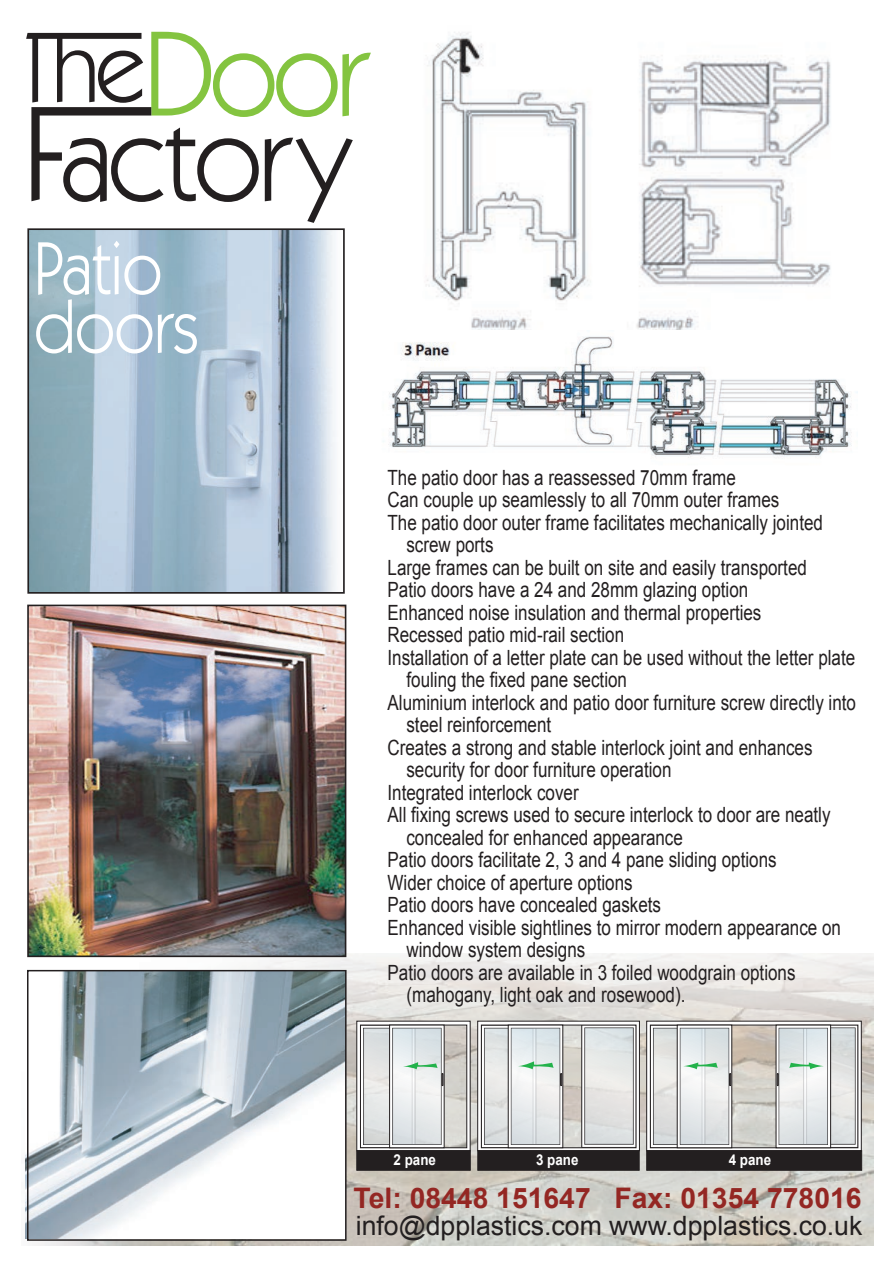
<style>
.page{position:relative;width:893px;height:1263px;background:#fff}
.page>*{position:absolute;margin:0;border:0;box-sizing:border-box;transform-origin:0 0}
.t1{font:75.45px/58.7px "Kabel IT Cby BT";color:#fff;scale:.9 1}
.t2{font:700 28.35px "Arial";color:#942723}
.t3{font:26.7px "Arial";color:#231f20}
.t4{font:21px "Arial";color:#231f20;scale:.81 1}
.t5{font:700 15px "Arial";color:#fff;scale:.89 1}
</style>
<div class="page">
<img style="left:25px;top:954px;width:848px;height:291px">
<img style="left:30px;top:231px;width:306px;height:360px">
<div style="left:27px;top:228px;width:318px;height:366px;border:2px solid #231f20"></div>
<img style="left:26px;top:970px;width:318px;height:268px">
<div style="left:27px;top:970px;width:320px;height:271px;border:2px solid #231f20"></div>
<img style="left:30px;top:608px;width:313px;height:346px">
<div style="left:27px;top:605px;width:319px;height:352px;border:2px solid #231f20"></div>
<img style="left:426px;top:32px;width:405px;height:298px">
<svg style="left:26px;top:32px;width:345px;height:191px"></svg>
<img style="left:383px;top:336px;width:474px;height:122px">
<svg style="left:356px;top:1021px;width:115px;height:130px"></svg>
<div style="left:357px;top:1151px;width:113px;height:19px;background:#231f20"></div>
<div style="left:356px;top:1150px;width:114px;height:20px;border:1px solid #231f20"></div>
<div style="left:478px;top:1151px;width:161px;height:19px;background:#231f20"></div>
<div style="left:647px;top:1151px;width:215px;height:19px;background:#231f20"></div>
<svg style="left:477px;top:1021px;width:163px;height:130px;background:#d2d3d3"></svg>
<svg style="left:646px;top:1021px;width:216px;height:130px"></svg>
<h1 class="t1" style="left:34px;top:237px;width:185px">Patio doors</h1>
<p class="t4" style="left:387px;top:463px;width:432px">The patio door has a reassessed 70mm frame</p>
<p class="t4" style="left:387px;top:486px;width:485px">Can couple up seamlessly to all 70mm outer frames</p>
<p class="t4" style="left:387px;top:508px;width:539px">The patio door outer frame facilitates mechanically jointed</p>
<p class="t4" style="left:406px;top:531px;width:109px">screw ports</p>
<p class="t4" style="left:387px;top:553px;width:519px">Large frames can be built on site and easily transported</p>
<p class="t4" style="left:387px;top:576px;width:447px">Patio doors have a 24 and 28mm glazing option</p>
<p class="t4" style="left:387px;top:598px;width:463px">Enhanced noise insulation and thermal properties</p>
<p class="t4" style="left:387px;top:621px;width:294px">Recessed patio mid-rail section</p>
<p class="t4" style="left:387px;top:643px;width:579px">Installation of a letter plate can be used without the letter plate</p>
<p class="t4" style="left:406px;top:666px;width:274px">fouling the fixed pane section</p>
<p class="t4" style="left:387px;top:688px;width:580px">Aluminium interlock and patio door furniture screw directly into</p>
<p class="t4" style="left:406px;top:711px;width:180px">steel reinforcement</p>
<p class="t4" style="left:387px;top:733px;width:526px">Creates a strong and stable interlock joint and enhances</p>
<p class="t4" style="left:406px;top:756px;width:329px">security for door furniture operation</p>
<p class="t4" style="left:387px;top:778px;width:238px">Integrated interlock cover</p>
<p class="t4" style="left:387px;top:801px;width:548px">All fixing screws used to secure interlock to door are neatly</p>
<p class="t4" style="left:406px;top:823px;width:343px">concealed for enhanced appearance</p>
<p class="t4" style="left:387px;top:846px;width:482px">Patio doors facilitate 2, 3 and 4 pane sliding options</p>
<p class="t4" style="left:387px;top:868px;width:304px">Wider choice of aperture options</p>
<p class="t4" style="left:387px;top:891px;width:339px">Patio doors have concealed gaskets</p>
<p class="t4" style="left:387px;top:913px;width:561px">Enhanced visible sightlines to mirror modern appearance on</p>
<p class="t4" style="left:406px;top:936px;width:222px">window system designs</p>
<p class="t4" style="left:387px;top:958px;width:505px">Patio doors are available in 3 foiled woodgrain options</p>
<p class="t4" style="left:406px;top:981px;width:346px">(mahogany, light oak and rosewood).</p>
<p class="t5" style="left:394px;top:1150px;width:49px">2 pane</p>
<p class="t5" style="left:536px;top:1150px;width:49px">3 pane</p>
<p class="t5" style="left:729px;top:1150px;width:49px">4 pane</p>
<h2 class="t2" style="left:354px;top:1179px;width:509px">Tel: 08448 151647 Fax: 01354 778016</h2>
<p class="t3" style="left:356px;top:1208px;width:508px">info@dpplastics.com www.dpplastics.co.uk</p>
</div>
